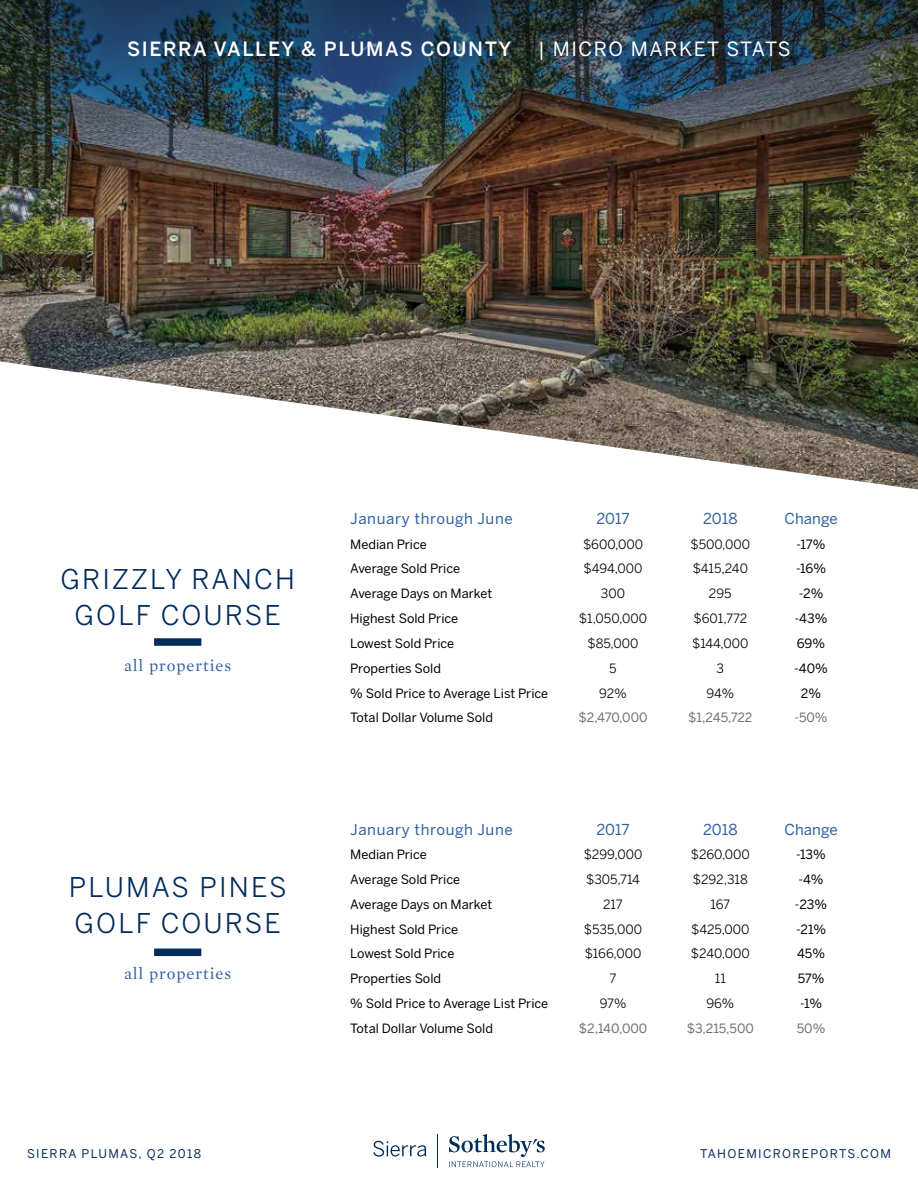
<style>
.page{position:relative;width:918px;height:1188px;background:#fff}
.page>*{position:absolute;margin:0;border:0;box-sizing:border-box;transform-origin:0 0}
.t1{font:27px/36px "Benton Sans";letter-spacing:.08em;color:#002b5c;text-align:center}
.t2{font:500 19.5px "Benton Sans";letter-spacing:.08em;color:#fff}
.t3{font:19.5px "Benton Sans";letter-spacing:.08em;color:#fff}
.t4{font:16.5px "Mercury Text G1";letter-spacing:.06em;color:#2f61a1}
.t5{font:15px "Benton Sans";letter-spacing:.04em;color:#2f61a1}
.t6{font:12.75px "Benton Sans";color:#000}
.t7{font:12.75px "Benton Sans";color:#000}
.t8{font:12.75px "Benton Sans";color:#6d6e71}
.t9{font:12px "Benton Sans";letter-spacing:.11em;color:#002b5c}
</style>
<div class="page">
<hr style="left:437px;top:1134px;width:1px;height:33px;background:#002b5c">
<svg style="left:449px;top:1134px;width:96px;height:33px"></svg>
<svg style="left:373px;top:1141px;width:53px;height:16px"></svg>
<img style="left:0;top:227px;width:918px;height:263px">
<div style="left:154px;top:638px;width:47px;height:8px;background:#002b5c"></div>
<div style="left:154px;top:949px;width:47px;height:7px;background:#002b5c"></div>
<img style="left:0;top:0;width:918px;height:227px">
<h2 class="t2" style="left:127px;top:37px;width:386px">SIERRA VALLEY &amp; PLUMAS COUNTY</h2>
<h2 class="t3" style="left:538px;top:37px;width:254px">| MICRO MARKET STATS</h2>
<h1 class="t1" style="left:60px;top:561px;width:236px">GRIZZLY RANCH<br>GOLF COURSE</h1>
<p class="t4" style="left:124px;top:654px;width:109px">all properties</p>
<h1 class="t1" style="left:69px;top:869px;width:219px;text-align:left">PLUMAS PINES<br>GOLF COURSE</h1>
<p class="t4" style="left:124px;top:962px;width:109px">all properties</p>
<p class="t5" style="left:350px;top:510px;width:164px">January through June</p>
<p class="t5" style="left:596px;top:510px;width:35px">2017</p>
<p class="t5" style="left:703px;top:510px;width:36px">2018</p>
<p class="t5" style="left:785px;top:510px;width:55px">Change</p>
<p class="t6" style="left:350px;top:536px;width:78px">Median Price</p>
<p class="t7" style="left:583px;top:536px;width:62px">$600,000</p>
<p class="t7" style="left:691px;top:536px;width:61px">$500,000</p>
<p class="t6" style="left:797px;top:536px;width:30px">-17%</p>
<p class="t6" style="left:350px;top:561px;width:112px">Average Sold Price</p>
<p class="t7" style="left:583px;top:561px;width:61px">$494,000</p>
<p class="t7" style="left:693px;top:561px;width:57px">$415,240</p>
<p class="t6" style="left:796px;top:561px;width:31px">-16%</p>
<p class="t6" style="left:350px;top:586px;width:144px">Average Days on Market</p>
<p class="t7" style="left:601px;top:586px;width:26px">300</p>
<p class="t7" style="left:709px;top:586px;width:24px">295</p>
<p class="t6" style="left:799px;top:586px;width:26px">-2%</p>
<p class="t6" style="left:350px;top:611px;width:110px">Highest Sold Price</p>
<p class="t7" style="left:579px;top:611px;width:70px">$1,050,000</p>
<p class="t7" style="left:693px;top:611px;width:55px">$601,772</p>
<p class="t6" style="left:795px;top:611px;width:34px">-43%</p>
<p class="t6" style="left:350px;top:636px;width:106px">Lowest Sold Price</p>
<p class="t7" style="left:587px;top:636px;width:53px">$85,000</p>
<p class="t7" style="left:692px;top:636px;width:58px">$144,000</p>
<p class="t6" style="left:797px;top:636px;width:30px">69%</p>
<p class="t6" style="left:350px;top:661px;width:92px">Properties Sold</p>
<p class="t7" style="left:609px;top:661px;width:9px">5</p>
<p class="t7" style="left:717px;top:661px;width:9px">3</p>
<p class="t6" style="left:794px;top:661px;width:35px">-40%</p>
<p class="t6" style="left:350px;top:685px;width:200px">% Sold Price to Average List Price</p>
<p class="t7" style="left:599px;top:685px;width:29px">92%</p>
<p class="t7" style="left:706px;top:685px;width:29px">94%</p>
<p class="t6" style="left:801px;top:685px;width:22px">2%</p>
<p class="t6" style="left:350px;top:710px;width:144px">Total Dollar Volume Sold</p>
<p class="t8" style="left:578px;top:710px;width:71px">$2,470,000</p>
<p class="t8" style="left:688px;top:710px;width:66px">$1,245,722</p>
<p class="t8" style="left:794px;top:710px;width:35px">-50%</p>
<p class="t5" style="left:350px;top:820px;width:164px">January through June</p>
<p class="t5" style="left:596px;top:820px;width:35px">2017</p>
<p class="t5" style="left:703px;top:820px;width:36px">2018</p>
<p class="t5" style="left:785px;top:820px;width:55px">Change</p>
<p class="t6" style="left:350px;top:847px;width:78px">Median Price</p>
<p class="t7" style="left:584px;top:847px;width:60px">$299,000</p>
<p class="t7" style="left:691px;top:847px;width:61px">$260,000</p>
<p class="t6" style="left:796px;top:847px;width:31px">-13%</p>
<p class="t6" style="left:350px;top:872px;width:112px">Average Sold Price</p>
<p class="t7" style="left:586px;top:872px;width:55px">$305,714</p>
<p class="t7" style="left:693px;top:872px;width:57px">$292,318</p>
<p class="t6" style="left:799px;top:872px;width:27px">-4%</p>
<p class="t6" style="left:350px;top:897px;width:144px">Average Days on Market</p>
<p class="t7" style="left:603px;top:897px;width:21px">217</p>
<p class="t7" style="left:710px;top:897px;width:21px">167</p>
<p class="t6" style="left:795px;top:897px;width:34px">-23%</p>
<p class="t6" style="left:350px;top:921px;width:110px">Highest Sold Price</p>
<p class="t7" style="left:584px;top:921px;width:60px">$535,000</p>
<p class="t7" style="left:691px;top:921px;width:60px">$425,000</p>
<p class="t6" style="left:796px;top:921px;width:32px">-21%</p>
<p class="t6" style="left:350px;top:946px;width:106px">Lowest Sold Price</p>
<p class="t7" style="left:585px;top:946px;width:58px">$166,000</p>
<p class="t7" style="left:691px;top:946px;width:60px">$240,000</p>
<p class="t6" style="left:797px;top:946px;width:30px">45%</p>
<p class="t6" style="left:350px;top:971px;width:92px">Properties Sold</p>
<p class="t7" style="left:610px;top:971px;width:8px">7</p>
<p class="t7" style="left:715px;top:971px;width:13px">11</p>
<p class="t6" style="left:798px;top:971px;width:28px">57%</p>
<p class="t6" style="left:350px;top:996px;width:200px">% Sold Price to Average List Price</p>
<p class="t7" style="left:600px;top:996px;width:28px">97%</p>
<p class="t7" style="left:706px;top:996px;width:29px">96%</p>
<p class="t6" style="left:800px;top:996px;width:23px">-1%</p>
<p class="t6" style="left:350px;top:1021px;width:144px">Total Dollar Volume Sold</p>
<p class="t8" style="left:579px;top:1021px;width:70px">$2,140,000</p>
<p class="t8" style="left:687px;top:1021px;width:69px">$3,215,500</p>
<p class="t8" style="left:797px;top:1021px;width:30px">50%</p>
<p class="t9" style="left:27px;top:1147px;width:176px">SIERRA PLUMAS, Q2 2018</p>
<p class="t9" style="left:700px;top:1147px;width:192px">TAHOEMICROREPORTS.COM</p>
</div>
